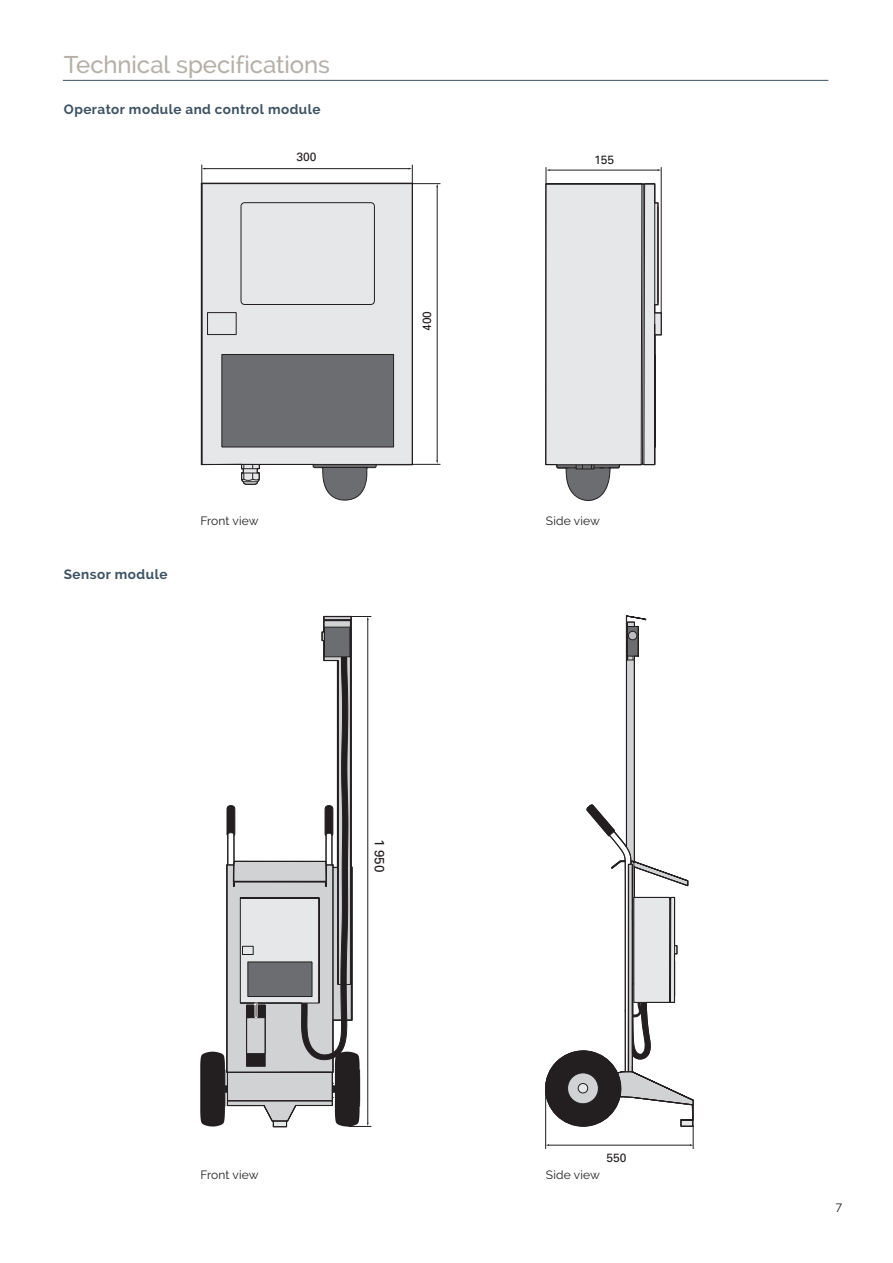
<style>
.page{position:relative;width:893px;height:1263px;background:#fff}
.page>*{position:absolute;margin:0;border:0;box-sizing:border-box;transform-origin:0 0}
.t1{font:500 24px "Raleway";letter-spacing:-.005em;color:#b4b0a7}
.t2{font:700 13.5px "Raleway";letter-spacing:.035em;color:#3d5262}
.t3{font:13.5px "Univers";color:#231f20}
.t4{font:12px "Raleway";letter-spacing:.01em;color:#231f20}
.t5{font:12px "Univers";color:#231f20}
</style>
<div class="page">
<hr style="left:63px;top:80px;width:765px;height:1px;background:#3d5262">
<hr style="left:205px;top:168px;width:204px;height:1px;background:#231f20">
<svg style="left:202px;top:165px;width:3px;height:17px"></svg>
<hr style="left:437px;top:186px;width:1px;height:275px;background:#231f20">
<svg style="left:409px;top:165px;width:31px;height:22px"></svg>
<svg style="left:413px;top:460px;width:27px;height:5px"></svg>
<svg style="left:201px;top:182px;width:212px;height:319px;background:#c0c0c2"></svg>
<svg style="left:545px;top:167px;width:117px;height:334px;background:#cccdce"></svg>
<svg style="left:200px;top:616px;width:171px;height:511px"></svg>
<svg style="left:545px;top:615px;width:149px;height:534px"></svg>
<h1 class="t1" style="left:64px;top:50px;width:268px">Technical specifications</h1>
<p class="t2" style="left:64px;top:101px;width:258px">Operator module and control module</p>
<p class="t5" style="left:296px;top:149px;width:22px">300</p>
<p class="t2" style="left:64px;top:567px;width:105px">Sensor module</p>
<p class="t4" style="left:200px;top:513px;width:60px">Front view</p>
<p class="t5" style="left:419px;top:331px;width:22px;rotate:-90deg">400</p>
<p class="t3" style="left:388px;top:838px;width:35px;rotate:90deg">1 950</p>
<p class="t4" style="left:200px;top:1168px;width:60px">Front view</p>
<p class="t5" style="left:594px;top:152px;width:22px">155</p>
<p class="t4" style="left:546px;top:513px;width:56px">Side view</p>
<p class="t5" style="left:607px;top:1150px;width:22px">550</p>
<p class="t4" style="left:546px;top:1168px;width:56px">Side view</p>
<p class="t4" style="left:836px;top:1201px;width:8px">7</p>
</div>
